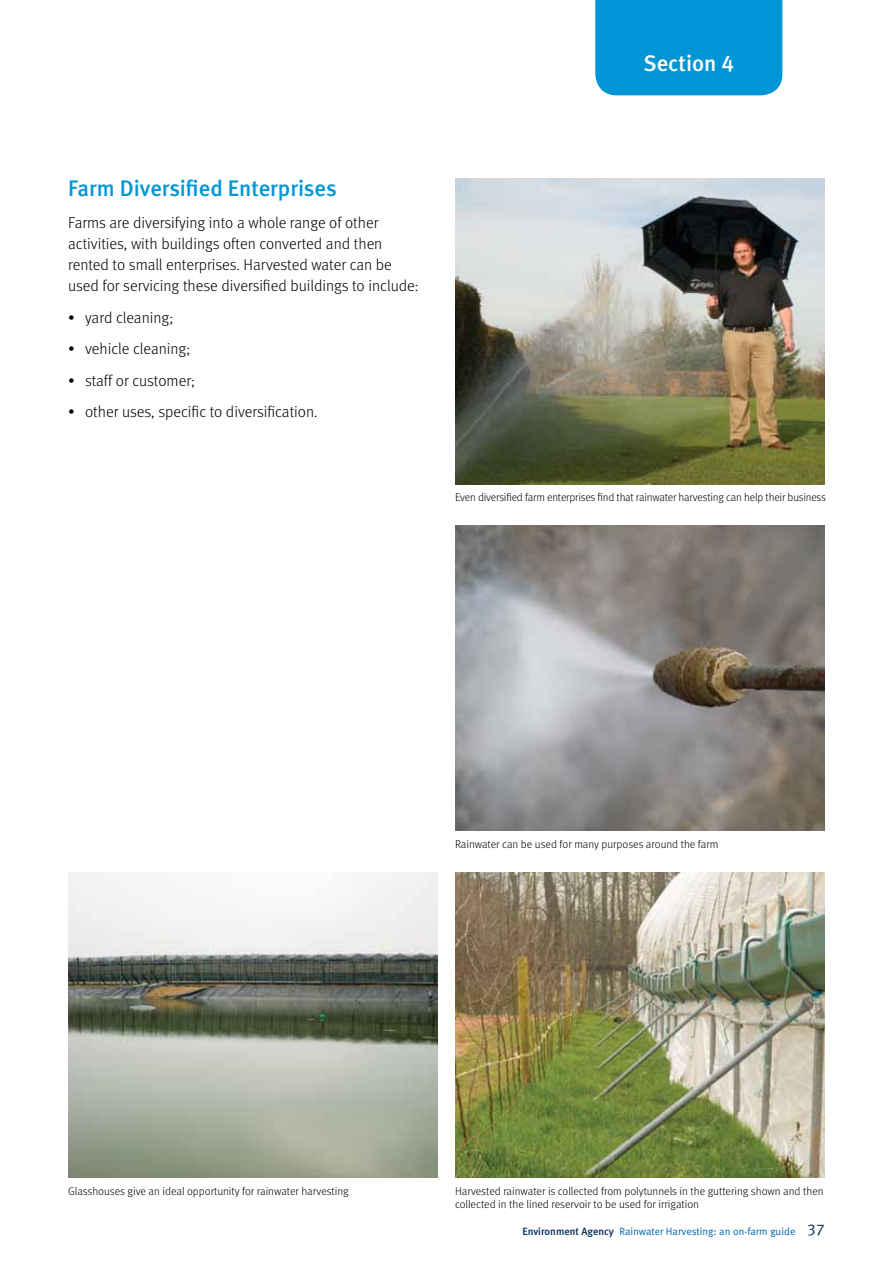
<style>
.page{position:relative;width:893px;height:1263px;background:#fff}
.page>*{position:absolute;margin:0;border:0;box-sizing:border-box;transform-origin:0 0}
.t1{font:500 22.5px "EA Meta";color:#0096d6}
.t2{font:500 22.5px "EA Meta";color:#fff}
.t3{font:300 15.75px/21px "EA Meta";color:#000}
.t4{font:300 11.25px/13.5px "EA Meta";letter-spacing:-.005em;color:#000}
.t5{font:10.5px "EA Meta Normal";color:#0069aa}
.s1{font-family:"EA Meta";font-weight:500;color:#002b54}
.s2{font-size:15.75px;color:#002b54}
</style>
<div class="page">
<img style="left:68px;top:872px;width:370px;height:306px">
<img style="left:455px;top:872px;width:370px;height:306px">
<img style="left:455px;top:525px;width:370px;height:306px">
<img style="left:455px;top:179px;width:370px;height:305px">
<div style="left:595px;top:0;width:187px;height:95px;background:#0096d6"></div>
<h1 class="t2" style="left:644px;top:50px;width:92px">Section 4</h1>
<h1 class="t1" style="left:68px;top:175px;width:270px">Farm Diversified Enterprises</h1>
<h2 class="t3" style="left:68px;top:212px;width:352px">Farms are diversifying into a whole range of other activities, with buildings often converted and then rented to small enterprises. Harvested water can be used for servicing these diversified buildings to include:</h2>
<h2 class="t3" style="left:68px;top:306px;width:107px">• yard cleaning;</h2>
<h2 class="t3" style="left:68px;top:338px;width:124px">• vehicle cleaning;</h2>
<h2 class="t3" style="left:68px;top:370px;width:128px">• staff or customer;</h2>
<h2 class="t3" style="left:68px;top:401px;width:251px">• other uses, specific to diversification.</h2>
<p class="t4" style="left:455px;top:491px;width:372px">Even diversified farm enterprises find that rainwater harvesting can help their business</p>
<p class="t4" style="left:455px;top:837px;width:265px">Rainwater can be used for many purposes around the farm</p>
<p class="t4" style="left:68px;top:1184px;width:282px">Glasshouses give an ideal opportunity for rainwater harvesting</p>
<p class="t4" style="left:455px;top:1184px;width:370px">Harvested rainwater is collected from polytunnels in the guttering shown and then collected in the lined reservoir to be used for irrigation</p>
<p class="t5" style="left:522px;top:1225px;width:304px"><span class="s1">Environment Agency</span> Rainwater Harvesting: an on-farm guide <span class="s2">37</span></p>
</div>
